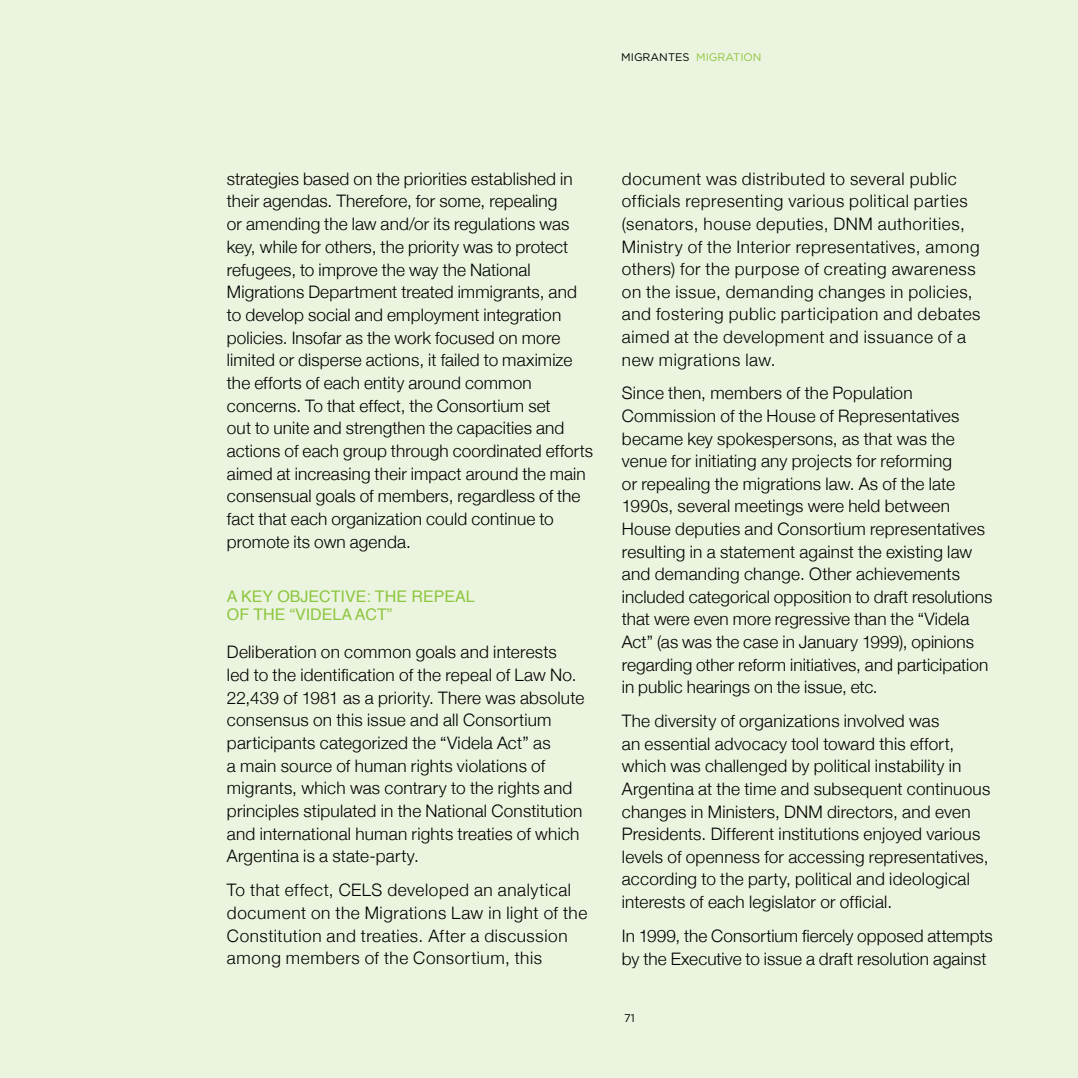
<style>
.page{position:relative;width:1078px;height:1078px;background:#fff}
.page>*{position:absolute;margin:0;border:0;box-sizing:border-box;transform-origin:0 0}
.t1{font:300 17.2px/22.6px "Helvetica Neue";letter-spacing:.01em;color:#000}
.t2{font:300 17.2px/22.6px "Helvetica Neue";letter-spacing:.035em;color:#000}
.t3{font:16px/18.2px "Helvetica";color:#8dc63f}
.t4{font:11.2px "Gotham";color:#000}
.t5{font:11px "Gotham";color:#000}
.s1{color:#8dc63f}
</style>
<div class="page">
<div style="left:0;top:0;width:1077px;height:1077px;background:#ebf4de"></div>
<p class="t5" style="left:621px;top:50px;width:142px">MIGRANTES <span class="s1">MIGRATION</span></p>
<p class="t1" style="left:227px;top:166px;width:367px">strategies based on the priorities established in their agendas. Therefore, for some, repealing<br>or amending the law and/or its regulations was key, while for others, the priority was to protect refugees, to improve the way the National Migrations Department treated immigrants, and to develop social and employment integration policies. Insofar as the work focused on more limited or disperse actions, it failed to maximize the efforts of each entity around common concerns. To that effect, the Consortium set<br>out to unite and strengthen the capacities and actions of each group through coordinated efforts aimed at increasing their impact around the main consensual goals of members, regardless of the fact that each organization could continue to promote its own agenda.</p>
<p class="t3" style="left:227px;top:587px;width:249px">A KEY OBJECTIVE: THE REPEAL<br>OF THE “VIDELA ACT”</p>
<p class="t1" style="left:227px;top:639px;width:359px">Deliberation on common goals and interests<br>led to the identification of the repeal of Law No.<br>22,439 of 1981 as a priority. There was absolute consensus on this issue and all Consortium participants categorized the “Videla Act” as<br>a main source of human rights violations of migrants, which was contrary to the rights and principles stipulated in the National Constitution and international human rights treaties of which Argentina is a state-party.</p>
<p class="t2" style="left:227px;top:877px;width:362px">To that effect, CELS developed an analytical document on the Migrations Law in light of the Constitution and treaties. After a discussion among members of the Consortium, this</p>
<p class="t2" style="left:621px;top:166px;width:360px">document was distributed to several public officials representing various political parties (senators, house deputies, DNM authorities, Ministry of the Interior representatives, among others) for the purpose of creating awareness on the issue, demanding changes in policies, and fostering public participation and debates aimed at the development and issuance of a new migrations law.</p>
<p class="t1" style="left:621px;top:381px;width:372px">Since then, members of the Population Commission of the House of Representatives became key spokespersons, as that was the venue for initiating any projects for reforming<br>or repealing the migrations law. As of the late 1990s, several meetings were held between House deputies and Consortium representatives resulting in a statement against the existing law and demanding change. Other achievements included categorical opposition to draft resolutions that were even more regressive than the “Videla Act” (as was the case in January 1999), opinions regarding other reform initiatives, and participation in public hearings on the issue, etc.</p>
<p class="t1" style="left:621px;top:708px;width:370px">The diversity of organizations involved was<br>an essential advocacy tool toward this effort, which was challenged by political instability in Argentina at the time and subsequent continuous changes in Ministers, DNM directors, and even Presidents. Different institutions enjoyed various levels of openness for accessing representatives, according to the party, political and ideological interests of each legislator or official.</p>
<p class="t1" style="left:621px;top:923px;width:372px">In 1999, the Consortium fiercely opposed attempts by the Executive to issue a draft resolution against</p>
<p class="t4" style="left:624px;top:1010px;width:12px">71</p>
</div>
